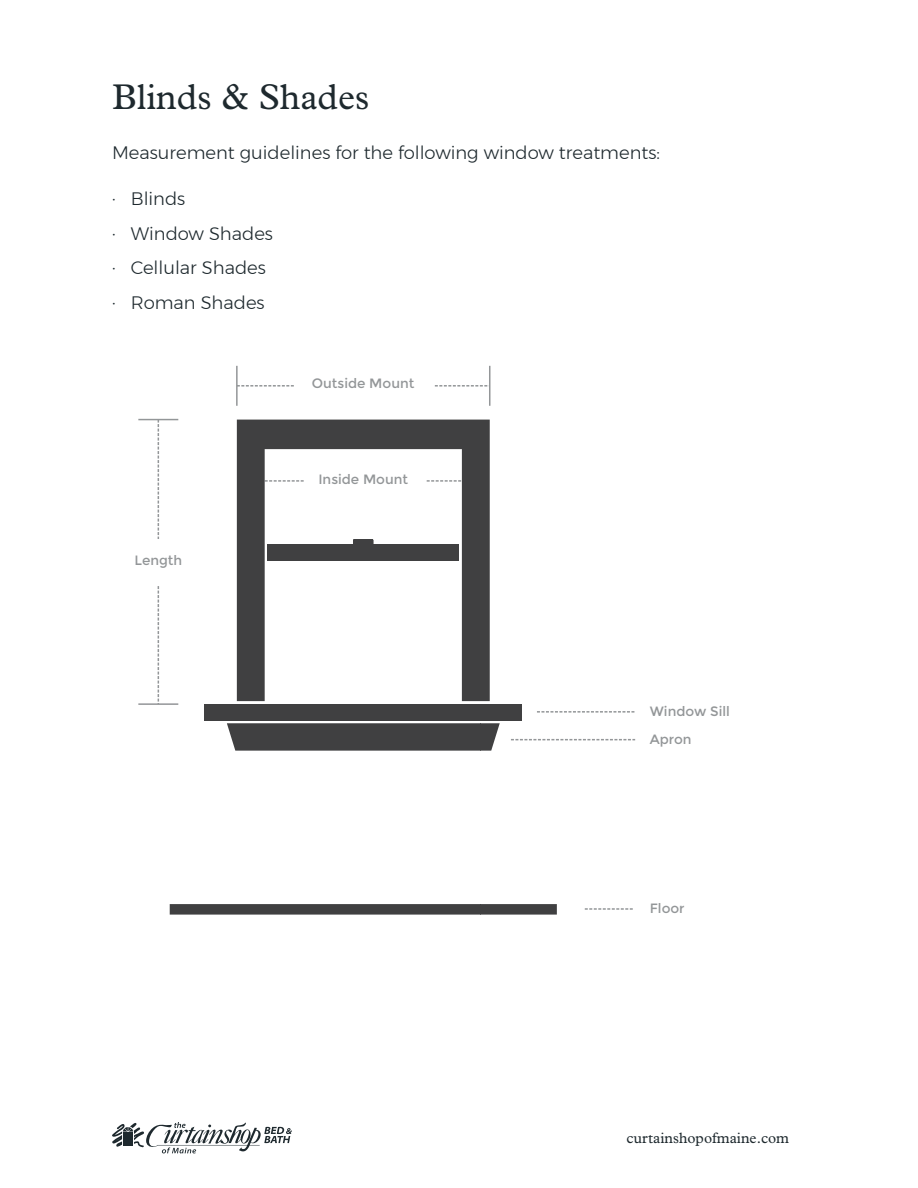
<style>
.page{position:relative;width:918px;height:1188px;background:#fff}
.page>*{position:absolute;margin:0;border:0;box-sizing:border-box;transform-origin:0 0}
.t1{font:36px "Plantin Std";color:#1e292e}
.t2{font:300 18px/34.5px "Montserrat";color:#1e292e}
.t3{font:15px "Plantin Std";color:#1e292e}
.t4{font:13.5px/27.8px "Montserrat";color:#939698}
</style>
<div class="page">
<svg style="left:238px;top:385px;width:251px;height:2px"></svg>
<hr style="left:138px;top:419px;width:40px;height:1px;background:#939698">
<hr style="left:138px;top:703px;width:40px;height:2px;background:#939698">
<svg style="left:158px;top:420px;width:1px;height:282px"></svg>
<div style="left:170px;top:904px;width:387px;height:11px;background:#404041"></div>
<svg style="left:237px;top:420px;width:253px;height:281px"></svg>
<div style="left:268px;top:545px;width:191px;height:16px;background:#404041"></div>
<div style="left:205px;top:704px;width:317px;height:16px;background:#404041"></div>
<svg style="left:227px;top:723px;width:273px;height:28px;background:#4a4a4b"></svg>
<div style="left:353px;top:539px;width:20px;height:6px;background:#404041"></div>
<hr style="left:236px;top:366px;width:2px;height:40px;background:#939698">
<hr style="left:489px;top:366px;width:1px;height:40px;background:#939698">
<div style="left:131px;top:539px;width:55px;height:46px;background:#fff"></div>
<div style="left:294px;top:368px;width:139px;height:36px;background:#fff"></div>
<div style="left:304px;top:463px;width:122px;height:36px;background:#fff"></div>
<svg style="left:537px;top:711px;width:98px;height:2px"></svg>
<svg style="left:511px;top:739px;width:124px;height:1px"></svg>
<svg style="left:585px;top:908px;width:48px;height:2px"></svg>
<svg style="left:112px;top:1122px;width:180px;height:32px"></svg>
<h1 class="t1" style="left:112px;top:76px;width:259px">Blinds &amp; Shades</h1>
<p class="t2" style="left:112px;top:135px;width:549px">Measurement guidelines for the following window treatments:</p>
<p class="t2" style="left:112px;top:181px;width:163px">· Blinds<br>· Window Shades · Cellular Shades · Roman Shades</p>
<p class="t4" style="left:312px;top:370px;width:104px">Outside Mount</p>
<p class="t4" style="left:134px;top:546px;width:49px">Length</p>
<p class="t4" style="left:319px;top:465px;width:91px">Inside Mount</p>
<p class="t4" style="left:650px;top:698px;width:81px">Window Sill<br>Apron</p>
<p class="t4" style="left:650px;top:895px;width:36px">Floor</p>
<p class="t3" style="left:626px;top:1129px;width:164px">curtainshopofmaine.com</p>
</div>
